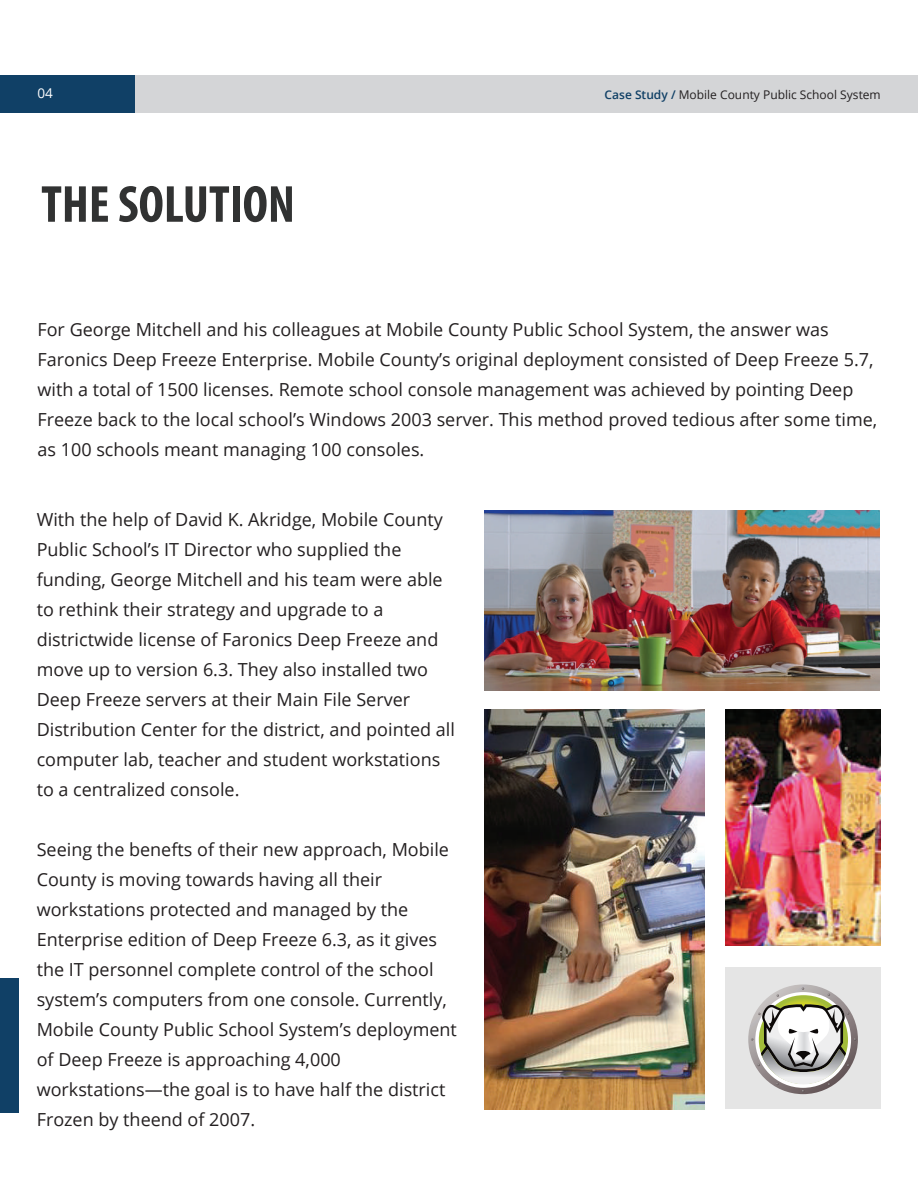
<style>
.page{position:relative;width:918px;height:1188px;background:#fff}
.page>*{position:absolute;margin:0;border:0;box-sizing:border-box;transform-origin:0 0}
.t1{font:700 condensed 52.5px "Myriad Pro";color:#313232}
.t2{font:18px/30px "Open Sans";color:#231f20}
.t3{font:13.5px "Open Sans";color:#fff}
.t4{font:12px "Open Sans";color:#231f20}
.s1{font-weight:600;color:#104066}
</style>
<div class="page">
<div style="left:0;top:75px;width:918px;height:38px;background:#d4d5d7"></div>
<div style="left:0;top:75px;width:135px;height:38px;background:#104066"></div>
<div style="left:0;top:978px;width:19px;height:135px;background:#104066"></div>
<img style="left:484px;top:511px;width:396px;height:180px">
<img style="left:484px;top:709px;width:221px;height:400px">
<img style="left:726px;top:709px;width:155px;height:236px">
<div style="left:725px;top:968px;width:156px;height:141px;background:#e5e5e5"></div>
<svg style="left:748px;top:984px;width:110px;height:110px"></svg>
<svg style="left:755px;top:992px;width:96px;height:96px"></svg>
<svg style="left:759px;top:995px;width:89px;height:89px"></svg>
<svg style="left:751px;top:1004px;width:105px;height:88px"></svg>
<p class="t3" style="left:37px;top:84px;width:17px">04</p>
<h1 class="t1" style="left:41px;top:171px;width:255px">THE SOLUTION</h1>
<p class="t4" style="left:605px;top:86px;width:278px"><span class="s1">Case Study /</span> Mobile County Public School System</p>
<p class="t2" style="left:38px;top:314px;width:841px">For George Mitchell and his colleagues at Mobile County Public School System, the answer was Faronics Deep Freeze Enterprise. Mobile County’s original deployment consisted of Deep Freeze 5.7, with a total of 1500 licenses. Remote school console management was achieved by pointing Deep Freeze back to the local school’s Windows 2003 server. This method proved tedious after some time, as 100 schools meant managing 100 consoles.</p>
<p class="t2" style="left:37px;top:504px;width:420px">With the help of David K. Akridge, Mobile County Public School’s IT Director who supplied the funding, George Mitchell and his team were able to rethink their strategy and upgrade to a districtwide license of Faronics Deep Freeze and move up to version 6.3. They also installed two Deep Freeze servers at their Main File Server Distribution Center for the district, and pointed all computer lab, teacher and student workstations to a centralized console.</p>
<p class="t2" style="left:37px;top:834px;width:422px">Seeing the benefts of their new approach, Mobile County is moving towards having all their workstations protected and managed by the Enterprise edition of Deep Freeze 6.3, as it gives the IT personnel complete control of the school system’s computers from one console. Currently, Mobile County Public School System’s deployment of Deep Freeze is approaching 4,000 workstations—the goal is to have half the district Frozen by theend of 2007.</p>
</div>
